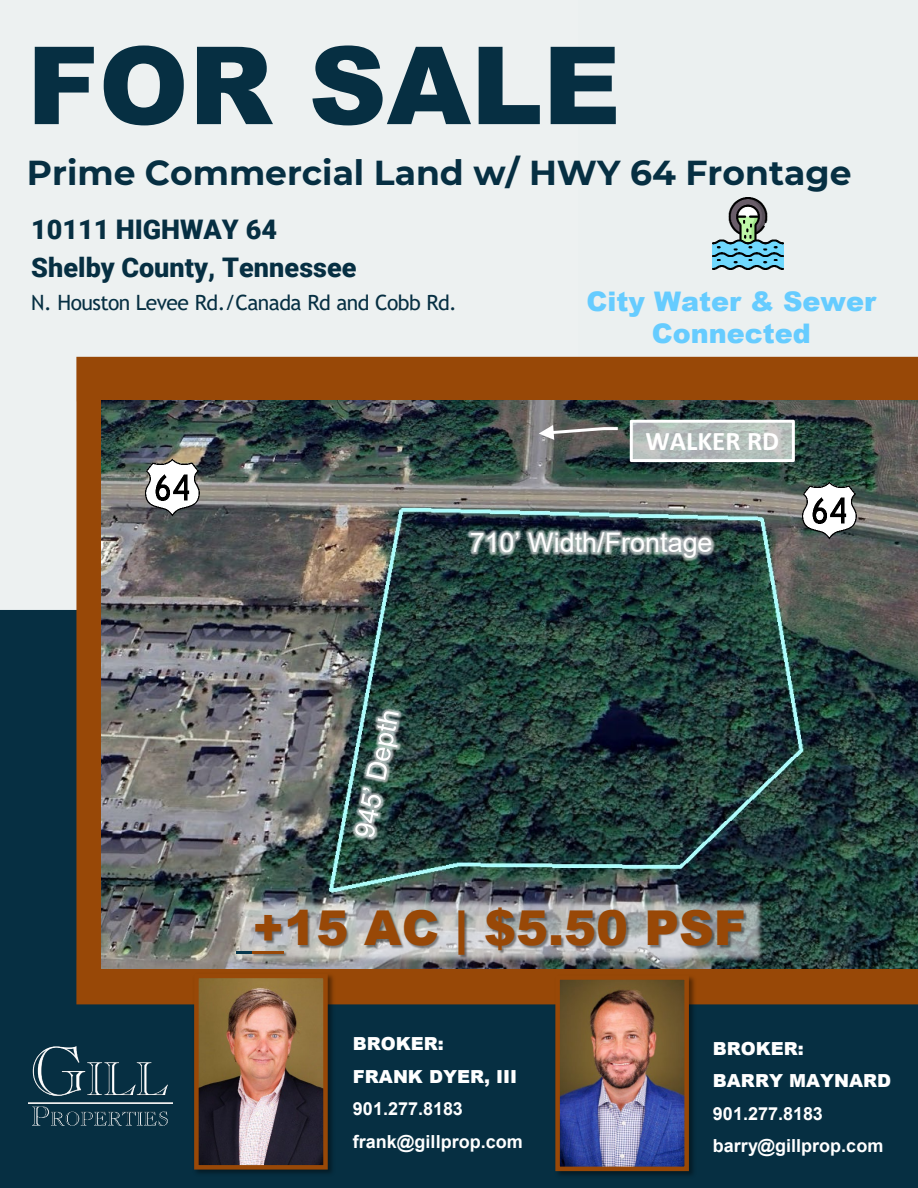
<style>
.page{position:relative;width:918px;height:1188px;background:#fff}
.page>*{position:absolute;margin:0;border:0;box-sizing:border-box;transform-origin:0 0}
.t1{font:900 108px "Arial";color:#062f42}
.t2{font:900 48px "Arial";color:#984807}
.t3{font:700 34.5px "Montserrat";color:#062f42}
.t4{font:900 27px "Roboto";color:#062f42}
.t5{font:900 27px/32.4px "Arial";color:#6cf;text-align:center}
.t6{font:27px "Arial";letter-spacing:-.005em;color:#fff}
.t7{font:700 27px "Calibri";color:#fff}
.t8{font:21px "Trebuchet MS";letter-spacing:-.025em;color:#062f42}
.t9{font:700 18px "Arial";color:#fff}
.t10{font:900 18px "Arial";color:#fff}
</style>
<div class="page">
<div style="left:0;top:610px;width:918px;height:578px;background:#062f42"></div>
<div style="left:0;top:0;width:918px;height:610px;background:#edf1f1"></div>
<div style="left:76px;top:357px;width:842px;height:647px;background:#984807"></div>
<img style="left:28px;top:1046px;width:144px;height:79px">
<img style="left:101px;top:400px;width:817px;height:568px">
<img style="left:801px;top:482px;width:58px;height:58px">
<img style="left:449px;top:513px;width:285px;height:67px">
<img style="left:331px;top:684px;width:98px;height:181px">
<img style="left:355px;top:711px;width:44px;height:126px">
<img style="left:712px;top:198px;width:72px;height:71px">
<img style="left:223px;top:885px;width:32px;height:86px">
<img style="left:252px;top:950px;width:3px;height:9px">
<hr style="left:253px;top:951px;width:31px;height:3px;background:#984807">
<img style="left:255px;top:885px;width:524px;height:106px">
<img style="left:191px;top:971px;width:146px;height:202px">
<img style="left:199px;top:979px;width:124px;height:186px">
<div style="left:194px;top:974px;width:134px;height:196px;border:4px solid #984807"></div>
<img style="left:552px;top:972px;width:146px;height:203px">
<img style="left:560px;top:980px;width:124px;height:186px">
<div style="left:555px;top:975px;width:134px;height:196px;border:4px solid #984807"></div>
<img style="left:143px;top:459px;width:59px;height:58px">
<div style="left:631px;top:421px;width:162px;height:40px;background:#fff;opacity:.65"></div>
<div style="left:630px;top:420px;width:165px;height:42px;border:3px solid #fff"></div>
<svg style="left:539px;top:425px;width:82px;height:15px"></svg>
<h1 class="t1" style="left:27px;top:7px;width:595px">FOR SALE</h1>
<h1 class="t3" style="left:27px;top:148px;width:826px">Prime Commercial Land w/ HWY 64 Frontage</h1>
<p class="t4" style="left:31px;top:210px;width:247px">10111 HIGHWAY 64</p>
<p class="t4" style="left:31px;top:249px;width:327px">Shelby County, Tennessee</p>
<p class="t8" style="left:31px;top:289px;width:427px">N. Houston Levee Rd./Canada Rd and Cobb Rd.</p>
<p class="t5" style="left:587px;top:284px;width:291px">City Water &amp; Sewer<br>Connected</p>
<p class="t7" style="left:645px;top:422px;width:135px">WALKER RD</p>
<p class="t6" style="left:470px;top:524px;width:244px">710’ Width/Frontage</p>
<p class="t2" style="left:253px;top:893px;width:495px">+15 AC | $5.50 PSF</p>
<p class="t10" style="left:353px;top:1031px;width:92px">BROKER:</p>
<p class="t10" style="left:353px;top:1063px;width:166px">FRANK DYER, III</p>
<p class="t9" style="left:353px;top:1096px;width:112px">901.277.8183</p>
<p class="t9" style="left:353px;top:1129px;width:171px">frank@gillprop.com</p>
<p class="t10" style="left:713px;top:1036px;width:92px">BROKER:</p>
<p class="t10" style="left:713px;top:1068px;width:180px">BARRY MAYNARD</p>
<p class="t9" style="left:713px;top:1101px;width:112px">901.277.8183</p>
<p class="t9" style="left:713px;top:1133px;width:172px">barry@gillprop.com</p>
</div>
